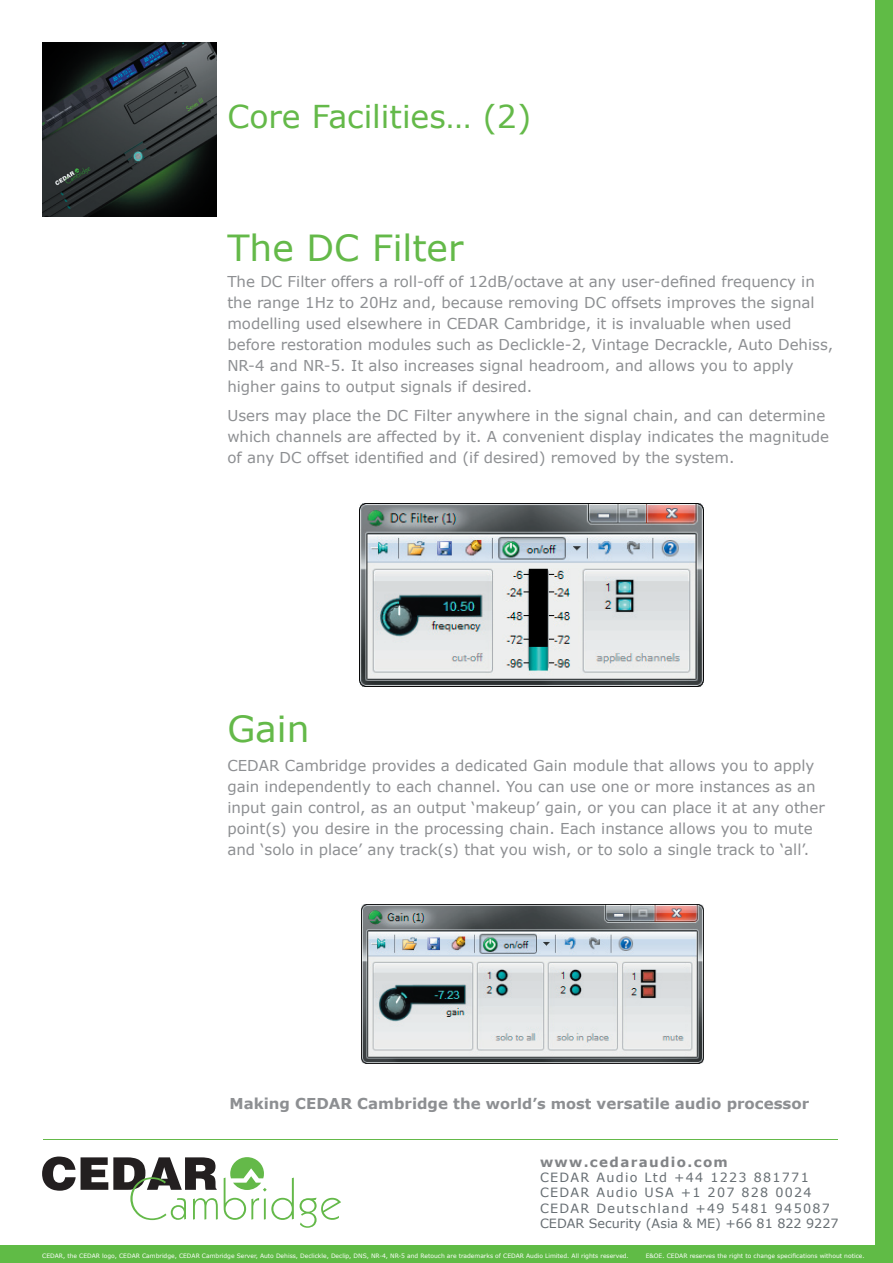
<style>
.page{position:relative;width:893px;height:1263px;background:#fff}
.page>*{position:absolute;margin:0;border:0;box-sizing:border-box;transform-origin:0 0}
.t1{font:36px "Verdana";color:#64b949}
.t2{font:31.5px "Verdana";color:#64b949}
.t3{font:15px/21px "Verdana";color:#8d8f92}
.t4{font:700 15px "Verdana";color:#8d8f92}
.t5{font:700 13.5px "Verdana";letter-spacing:.1em;color:#828487}
.t6{font:12.75px/15.3px "Verdana";letter-spacing:.1em;color:#676e73}
.t7{font:6px "Verdana";color:#fff}
.s1{font-size:14.55px}
</style>
<div class="page">
<div style="left:0;top:1246px;width:893px;height:17px;background:#60bb46"></div>
<div style="left:876px;top:0;width:17px;height:1263px;background:#60bb46"></div>
<svg style="left:42px;top:1156px;width:176px;height:64px"></svg>
<svg style="left:224px;top:1157px;width:70px;height:63px"></svg>
<svg style="left:300px;top:1198px;width:41px;height:30px"></svg>
<hr style="left:43px;top:1139px;width:795px;height:1px;background:#64b949">
<img style="left:42px;top:42px;width:174px;height:174px">
<img style="left:359px;top:503px;width:344px;height:183px">
<img style="left:362px;top:905px;width:341px;height:158px">
<h2 class="t2" style="left:227px;top:97px;width:305px">Core Facilities… (2)</h2>
<h1 class="t1" style="left:227px;top:225px;width:238px">The DC Filter</h1>
<p class="t3" style="left:227px;top:270px;width:607px">The DC Filter offers a roll-off of 12dB/octave at any user-defined frequency in the range 1Hz to 20Hz and, because removing DC offsets improves the signal modelling used elsewhere in CEDAR Cambridge, it is invaluable when used before restoration modules such as Declickle-2, Vintage Decrackle, Auto Dehiss, NR-4 and NR-5. It also increases signal headroom, and allows you to apply higher gains to output signals if desired.</p>
<p class="t3" style="left:227px;top:405px;width:603px">Users may place the DC Filter anywhere in the signal chain, and can determine which channels are affected by it. A convenient display indicates the magnitude of any DC offset identified and (if desired) removed by the system.</p>
<h1 class="t1" style="left:227px;top:706px;width:84px">Gain</h1>
<p class="t3" style="left:227px;top:755px;width:599px">CEDAR Cambridge provides a dedicated Gain module that allows you to apply gain independently to each channel. You can use one or more instances as an input gain control, as an output ‘makeup’ gain, or you can place it at any other point(s) you desire in the processing chain. Each instance allows you to mute and ‘solo in place’ any track(s) that you wish, or to solo a single track to ‘all’.</p>
<p class="t4" style="left:229px;top:1094px;width:581px">Making CEDAR Cambridge the <span class="s1">world’s most</span> versatile audio processor</p>
<p class="t5" style="left:540px;top:1153px;width:189px">www.cedaraudio.com</p>
<p class="t6" style="left:540px;top:1169px;width:300px">CEDAR Audio Ltd +44 1223 881771<br>CEDAR Audio USA +1 207 828 0024<br>CEDAR Deutschland +49 5481 945087<br>CEDAR Security (Asia &amp; ME) +66 81 822 9227</p>
<p class="t7" style="left:42px;top:1252px;width:588px">CEDAR, the CEDAR logo, CEDAR Cambridge, CEDAR Cambridge Server, Auto Dehiss, Declickle, Declip, DNS, NR-4, NR-5 and Retouch are trademarks of CEDAR Audio Limited. All rights reserved.</p>
<p class="t7" style="left:646px;top:1252px;width:220px">E&amp;OE. CEDAR reserves the right to change specifications without notice.</p>
</div>
